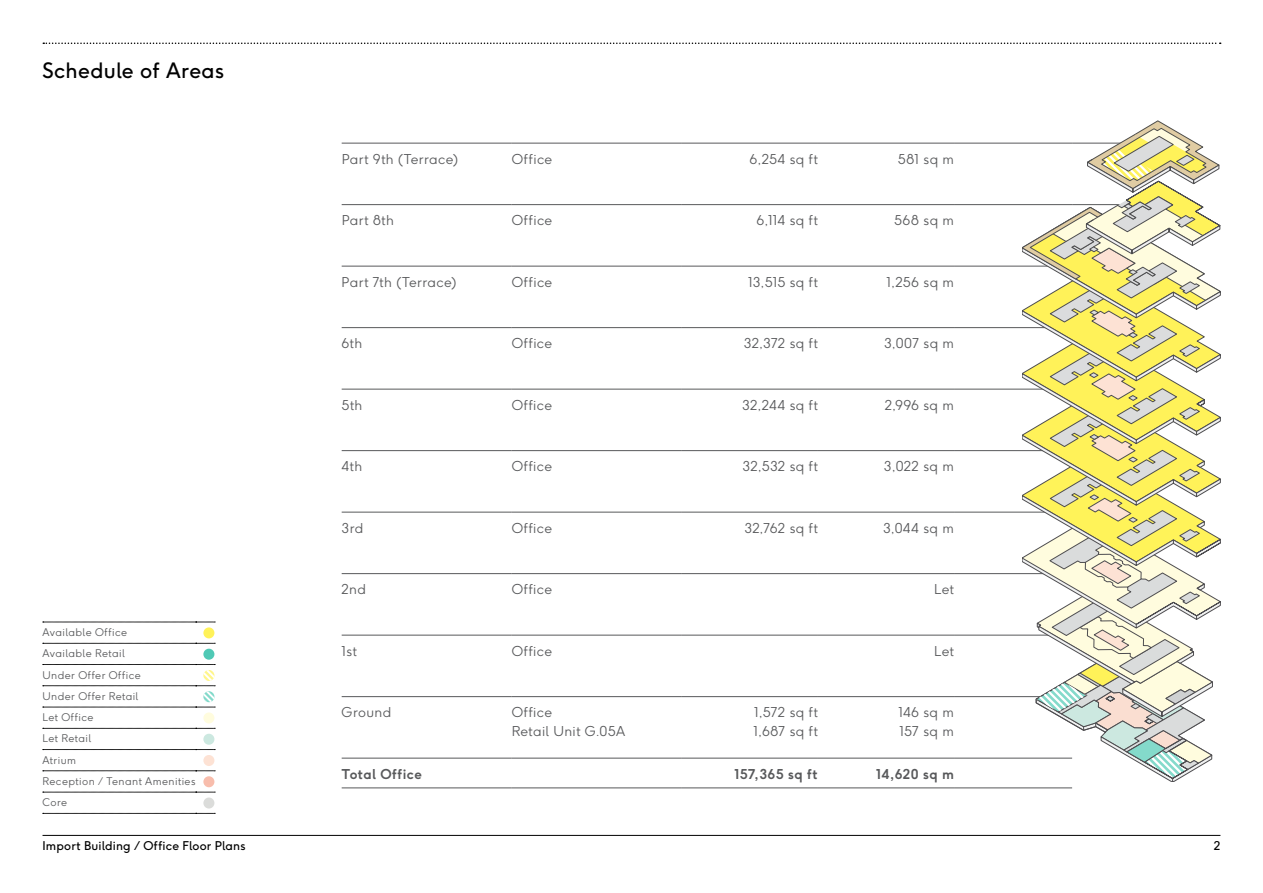
<style>
.page{position:relative;width:1263px;height:893px;background:#fff}
.page>*{position:absolute;margin:0;border:0;box-sizing:border-box;transform-origin:0 0}
.t1{font:21px "F37 Ginger";letter-spacing:.015em;color:#000}
.t2{font:300 13.5px/18.9px "F37 Ginger";letter-spacing:.035em;color:#58595b}
.t3{font:700 13.5px "F37 Ginger";letter-spacing:.025em;color:#58595b}
.t4{font:12px "F37 Ginger";letter-spacing:.015em;color:#000}
.t5{font:300 10.5px/21.3px "F37 Ginger";letter-spacing:.04em;color:#58595b}
</style>
<div class="page">
<hr style="left:43px;top:835px;width:1177px;height:1px;background:#000">
<hr style="left:342px;top:143px;width:170px;height:1px;background:#58595b">
<hr style="left:512px;top:143px;width:170px;height:1px;background:#58595b">
<hr style="left:682px;top:143px;width:136px;height:1px;background:#58595b">
<hr style="left:818px;top:143px;width:136px;height:1px;background:#58595b">
<hr style="left:954px;top:143px;width:118px;height:1px;background:#58595b">
<hr style="left:342px;top:204px;width:170px;height:1px;background:#58595b">
<hr style="left:512px;top:204px;width:170px;height:1px;background:#58595b">
<hr style="left:682px;top:204px;width:136px;height:1px;background:#58595b">
<hr style="left:818px;top:204px;width:136px;height:1px;background:#58595b">
<hr style="left:954px;top:204px;width:118px;height:1px;background:#58595b">
<hr style="left:342px;top:266px;width:170px;height:1px;background:#58595b">
<hr style="left:512px;top:266px;width:170px;height:1px;background:#58595b">
<hr style="left:682px;top:266px;width:136px;height:1px;background:#58595b">
<hr style="left:818px;top:266px;width:136px;height:1px;background:#58595b">
<hr style="left:954px;top:266px;width:118px;height:1px;background:#58595b">
<hr style="left:342px;top:327px;width:170px;height:1px;background:#58595b">
<hr style="left:512px;top:327px;width:170px;height:1px;background:#58595b">
<hr style="left:682px;top:327px;width:136px;height:1px;background:#58595b">
<hr style="left:818px;top:327px;width:136px;height:1px;background:#58595b">
<hr style="left:954px;top:327px;width:118px;height:1px;background:#58595b">
<hr style="left:342px;top:389px;width:170px;height:1px;background:#58595b">
<hr style="left:512px;top:389px;width:170px;height:1px;background:#58595b">
<hr style="left:682px;top:389px;width:136px;height:1px;background:#58595b">
<hr style="left:818px;top:389px;width:136px;height:1px;background:#58595b">
<hr style="left:954px;top:389px;width:118px;height:1px;background:#58595b">
<hr style="left:342px;top:450px;width:170px;height:1px;background:#58595b">
<hr style="left:512px;top:450px;width:170px;height:1px;background:#58595b">
<hr style="left:682px;top:450px;width:136px;height:1px;background:#58595b">
<hr style="left:818px;top:450px;width:136px;height:1px;background:#58595b">
<hr style="left:954px;top:450px;width:118px;height:1px;background:#58595b">
<hr style="left:342px;top:512px;width:170px;height:1px;background:#58595b">
<hr style="left:512px;top:512px;width:170px;height:1px;background:#58595b">
<hr style="left:682px;top:512px;width:136px;height:1px;background:#58595b">
<hr style="left:818px;top:512px;width:136px;height:1px;background:#58595b">
<hr style="left:954px;top:512px;width:118px;height:1px;background:#58595b">
<hr style="left:342px;top:573px;width:170px;height:1px;background:#58595b">
<hr style="left:512px;top:573px;width:170px;height:1px;background:#58595b">
<hr style="left:682px;top:573px;width:136px;height:1px;background:#58595b">
<hr style="left:818px;top:573px;width:136px;height:1px;background:#58595b">
<hr style="left:954px;top:573px;width:118px;height:1px;background:#58595b">
<hr style="left:342px;top:635px;width:170px;height:1px;background:#58595b">
<hr style="left:512px;top:635px;width:170px;height:1px;background:#58595b">
<hr style="left:682px;top:635px;width:136px;height:1px;background:#58595b">
<hr style="left:818px;top:635px;width:136px;height:1px;background:#58595b">
<hr style="left:954px;top:635px;width:118px;height:1px;background:#58595b">
<hr style="left:342px;top:696px;width:170px;height:1px;background:#58595b">
<hr style="left:512px;top:696px;width:170px;height:1px;background:#58595b">
<hr style="left:682px;top:696px;width:136px;height:1px;background:#58595b">
<hr style="left:818px;top:696px;width:136px;height:1px;background:#58595b">
<hr style="left:954px;top:696px;width:118px;height:1px;background:#58595b">
<hr style="left:342px;top:758px;width:170px;height:1px;background:#58595b">
<hr style="left:512px;top:758px;width:170px;height:1px;background:#58595b">
<hr style="left:682px;top:758px;width:136px;height:1px;background:#58595b">
<hr style="left:818px;top:758px;width:136px;height:1px;background:#58595b">
<hr style="left:954px;top:758px;width:118px;height:1px;background:#58595b">
<hr style="left:342px;top:788px;width:170px;height:1px;background:#58595b">
<hr style="left:512px;top:788px;width:170px;height:1px;background:#58595b">
<hr style="left:682px;top:788px;width:136px;height:1px;background:#58595b">
<hr style="left:818px;top:788px;width:136px;height:1px;background:#58595b">
<hr style="left:954px;top:788px;width:118px;height:1px;background:#58595b">
<svg style="left:1022px;top:121px;width:198px;height:661px"></svg>
<svg style="left:43px;top:43px;width:1178px;height:1px"></svg>
<svg style="left:43px;top:622px;width:172px;height:1px"></svg>
<svg style="left:43px;top:643px;width:172px;height:1px"></svg>
<svg style="left:43px;top:728px;width:172px;height:1px"></svg>
<svg style="left:43px;top:749px;width:172px;height:1px"></svg>
<svg style="left:43px;top:771px;width:172px;height:1px"></svg>
<svg style="left:43px;top:792px;width:172px;height:1px"></svg>
<svg style="left:43px;top:813px;width:172px;height:1px"></svg>
<div style="left:203px;top:627px;width:11px;height:11px;background:#fff259;border-radius:50%"></div>
<div style="left:203px;top:649px;width:11px;height:11px;background:#4fc9b5;border-radius:50%"></div>
<svg style="left:43px;top:664px;width:172px;height:44px"></svg>
<div style="left:203px;top:712px;width:11px;height:11px;background:#fffcde;border-radius:50%"></div>
<div style="left:203px;top:734px;width:11px;height:11px;background:#cce8e0;border-radius:50%"></div>
<div style="left:203px;top:755px;width:11px;height:11px;background:#fde2d4;border-radius:50%"></div>
<div style="left:203px;top:776px;width:11px;height:11px;background:#f8bdac;border-radius:50%"></div>
<div style="left:203px;top:797px;width:11px;height:11px;background:#dbdcda;border-radius:50%"></div>
<h1 class="t1" style="left:43px;top:61px;width:183px">Schedule of Areas</h1>
<p class="t5" style="left:43px;top:623px;width:154px">Available Office<br>Available Retail<br>Under Offer Office<br>Under Offer Retail<br>Let Office<br>Let Retail<br>Atrium<br>Reception / Tenant Amenities<br>Core</p>
<p class="t2" style="left:342px;top:151px;width:118px">Part 9th (Terrace)</p>
<p class="t2" style="left:512px;top:151px;width:42px">Office</p>
<p class="t2" style="left:749px;top:151px;width:70px">6,254 sq ft</p>
<p class="t2" style="left:898px;top:151px;width:58px">581 sq m</p>
<p class="t2" style="left:342px;top:212px;width:54px">Part 8th</p>
<p class="t2" style="left:512px;top:212px;width:42px">Office</p>
<p class="t2" style="left:756px;top:212px;width:63px">6,114 sq ft</p>
<p class="t2" style="left:894px;top:212px;width:61px">568 sq m</p>
<p class="t2" style="left:342px;top:274px;width:116px">Part 7th (Terrace)</p>
<p class="t2" style="left:512px;top:274px;width:42px">Office</p>
<p class="t2" style="left:748px;top:274px;width:71px">13,515 sq ft</p>
<p class="t2" style="left:886px;top:274px;width:69px">1,256 sq m</p>
<p class="t2" style="left:342px;top:335px;width:22px">6th</p>
<p class="t2" style="left:512px;top:335px;width:42px">Office</p>
<p class="t2" style="left:744px;top:335px;width:75px">32,372 sq ft</p>
<p class="t2" style="left:884px;top:335px;width:71px">3,007 sq m</p>
<p class="t2" style="left:342px;top:397px;width:22px">5th</p>
<p class="t2" style="left:512px;top:397px;width:42px">Office</p>
<p class="t2" style="left:742px;top:397px;width:77px">32,244 sq ft</p>
<p class="t2" style="left:885px;top:397px;width:71px">2,996 sq m</p>
<p class="t2" style="left:342px;top:458px;width:22px">4th</p>
<p class="t2" style="left:512px;top:458px;width:42px">Office</p>
<p class="t2" style="left:742px;top:458px;width:77px">32,532 sq ft</p>
<p class="t2" style="left:884px;top:458px;width:72px">3,022 sq m</p>
<p class="t2" style="left:342px;top:520px;width:23px">3rd</p>
<p class="t2" style="left:512px;top:520px;width:42px">Office</p>
<p class="t2" style="left:744px;top:520px;width:75px">32,762 sq ft</p>
<p class="t2" style="left:883px;top:520px;width:72px">3,044 sq m</p>
<p class="t2" style="left:342px;top:581px;width:26px">2nd</p>
<p class="t2" style="left:512px;top:581px;width:42px">Office</p>
<p class="t2" style="left:934px;top:581px;width:21px">Let</p>
<p class="t2" style="left:342px;top:643px;width:17px">1st</p>
<p class="t2" style="left:512px;top:643px;width:42px">Office</p>
<p class="t2" style="left:934px;top:643px;width:21px">Let</p>
<p class="t2" style="left:342px;top:704px;width:51px">Ground</p>
<p class="t2" style="left:512px;top:704px;width:115px">Office<br>Retail Unit G.05A</p>
<p class="t2" style="left:753px;top:704px;width:66px">1,572 sq ft<br>1,687 sq ft</p>
<p class="t2" style="left:898px;top:704px;width:57px">146 sq m<br>157 sq m</p>
<p class="t3" style="left:342px;top:768px;width:82px">Total Office</p>
<p class="t3" style="left:734px;top:768px;width:85px">157,365 sq ft</p>
<p class="t3" style="left:876px;top:768px;width:79px">14,620 sq m</p>
<p class="t4" style="left:43px;top:841px;width:205px">Import Building / Office Floor Plans</p>
<p class="t4" style="left:1214px;top:841px;width:8px">2</p>
</div>
